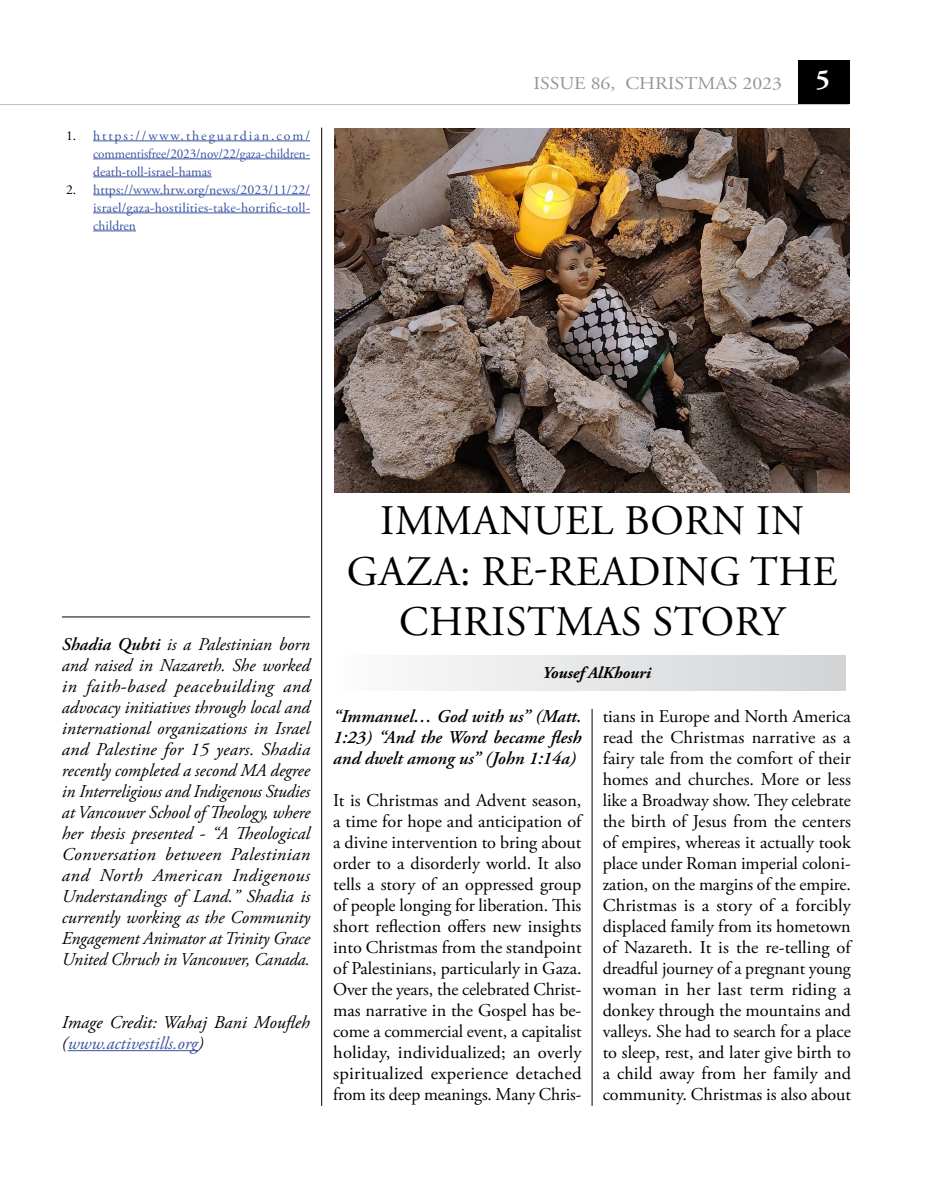
<style>
.page{position:relative;width:936px;height:1191px;background:#fff}
.page>*{position:absolute;margin:0;border:0;box-sizing:border-box;transform-origin:0 0}
.t1{font:42px/50.4px "Adobe Garamond Pro";letter-spacing:.015em;color:#000;text-align:center}
.t2{font:18px/21px "Adobe Garamond Pro";color:#000;text-align:justify}
.t3{font:italic 18px/21px "Adobe Garamond Pro";letter-spacing:-.005em;color:#000;text-align:justify}
.t4{font:italic 600 18px/21px "Adobe Garamond Pro";color:#000;text-align:justify}
.t5{font:18px "Adobe Garamond Pro";color:#939598;scale:1.1 1}
.t6{font:italic 700 16.5px "Adobe Garamond Pro";color:#000}
.t7{font:13.5px/18px "Adobe Garamond Pro";color:#3953a4;text-align:justify}
.s1{color:#000}
.s2{font-weight:700;font-size:27px;color:#fff}
.s3{font-weight:600}
.s4{color:#3953a4}
</style>
<div class="page">
<hr style="left:0;top:104px;width:848px;height:1px;background:#bcbec0">
<div style="left:797px;top:60px;width:52px;height:44px;background:#000"></div>
<hr style="left:321px;top:128px;width:1px;height:978px;background:#000">
<hr style="left:591px;top:709px;width:1px;height:397px;background:#000">
<div style="left:329px;top:655px;width:516px;height:35px;background:linear-gradient(to right,#fcfcfd,#d1d3d4)"></div>
<img style="left:334px;top:128px;width:515px;height:365px">
<hr style="left:62px;top:616px;width:248px;height:1px;background:#000">
<hr style="left:93px;top:140px;width:217px;height:1px;background:#3953a4">
<hr style="left:93px;top:158px;width:217px;height:1px;background:#3953a4">
<hr style="left:93px;top:176px;width:119px;height:1px;background:#3953a4">
<hr style="left:93px;top:194px;width:217px;height:1px;background:#3953a4">
<hr style="left:93px;top:212px;width:217px;height:1px;background:#3953a4">
<hr style="left:93px;top:230px;width:43px;height:1px;background:#3953a4">
<hr style="left:68px;top:1050px;width:130px;height:1px;background:#3953a4">
<p class="t7" style="left:93px;top:127px;width:218px;text-indent:-27px"><span class="s1">1.</span> https://www.theguardian.com/ commentisfree/2023/nov/22/gaza-children&shy;death-toll-israel-hamas</p>
<p class="t7" style="left:93px;top:181px;width:218px;text-indent:-27px"><span class="s1">2.</span> https://www.hrw.org/news/2023/11/22/ israel/gaza-hostilities-take-horrific-toll&shy;children</p>
<p class="t5" style="left:533px;top:72px;width:271px">ISSUE 86, CHRISTMAS 2023 <span class="s2">5</span></p>
<p class="t3" style="left:62px;top:634px;width:250px"><span class="s3">Shadia Qubti</span> is a Palestinian born and raised in Nazareth. She worked in faith-based peacebuilding and advocacy initiatives through local and international organizations in Israel and Palestine for 15 years. Shadia recently completed a second MA degree in Interreligious and Indigenous Studies at Vancouver School of Theology, where her thesis presented - “A Theological Conversation between Palestinian and North American Indigenous Understandings of Land.” Shadia is currently working as the Community Engagement Animator at Trinity Grace United Chruch in Vancouver, Canada.</p>
<p class="t3" style="left:62px;top:1012px;width:249px">Image Credit: Wahaj Bani Moufleh (<span class="s4">www.activestills.org</span>)</p>
<h1 class="t1" style="left:347px;top:497px;width:492px">IMMANUEL BORN IN<br>GAZA: RE-READING THE<br>CHRISTMAS STORY</h1>
<p class="t6" style="left:542px;top:663px;width:110px">Yousef AlKhouri</p>
<p class="t4" style="left:333px;top:706px;width:250px">“Immanuel… God with us” (Matt.<br>1:23) “And the Word became flesh and dwelt among us” (John 1:14a)</p>
<p class="t2" style="left:333px;top:790px;width:250px">It is Christmas and Advent season, a time for hope and anticipation of a divine intervention to bring about order to a disorderly world. It also tells a story of an oppressed group of people longing for liberation. This short reflection offers new insights into Christmas from the standpoint of Palestinians, particularly in Gaza.<br>Over the years, the celebrated Christ&shy;mas narrative in the Gospel has be&shy;come a commercial event, a capitalist holiday, individualized; an overly spiritualized experience detached from its deep meanings. Many Chris-</p>
<p class="t2" style="left:602px;top:706px;width:250px">tians in Europe and North America read the Christmas narrative as a fairy tale from the comfort of their homes and churches. More or less like a Broadway show. They celebrate the birth of Jesus from the centers of empires, whereas it actually took place under Roman imperial coloni&shy;zation, on the margins of the empire.<br>Christmas is a story of a forcibly displaced family from its hometown of Nazareth. It is the re-telling of dreadful journey of a pregnant young woman in her last term riding a donkey through the mountains and valleys. She had to search for a place to sleep, rest, and later give birth to a child away from her family and community. Christmas is also about</p>
</div>
